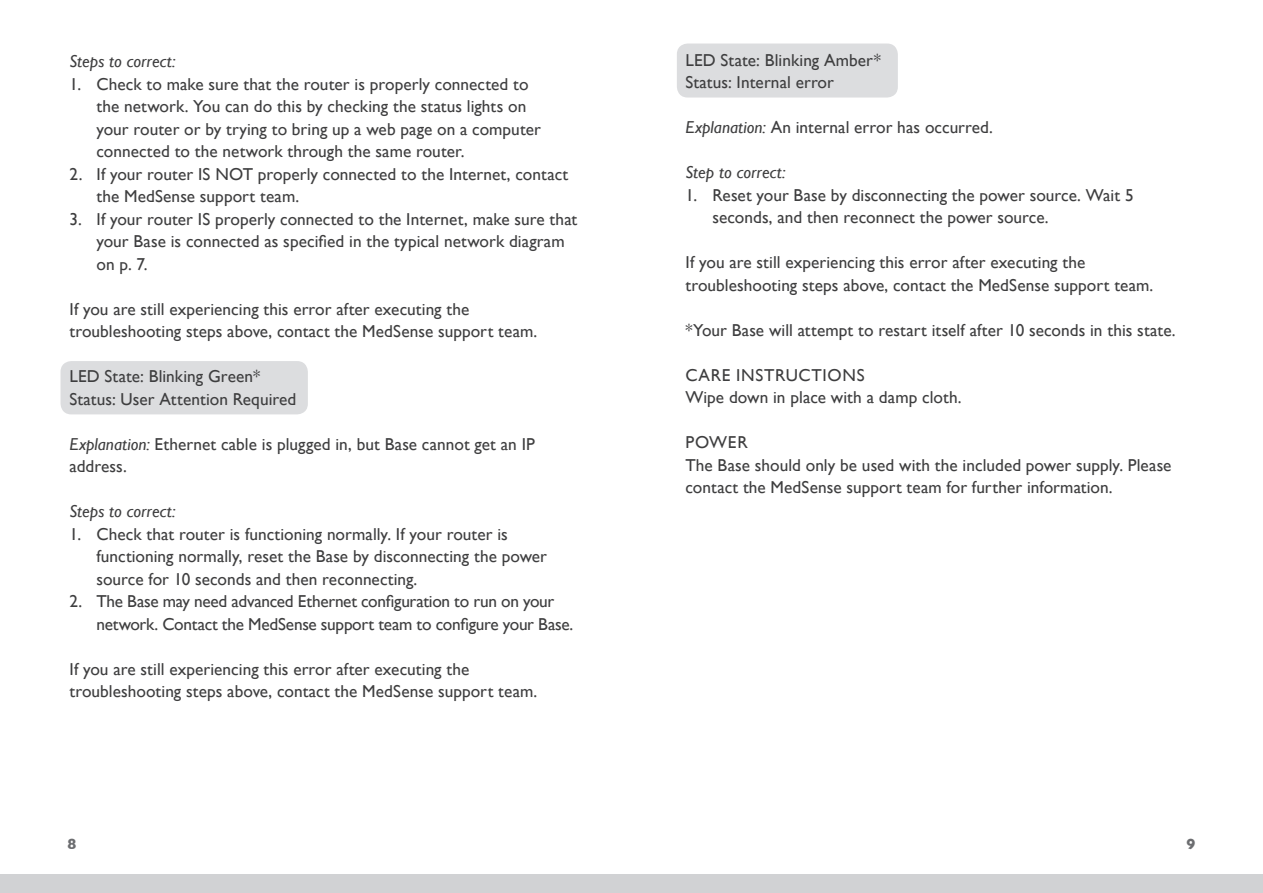
<style>
.page{position:relative;width:1263px;height:893px;background:#fff}
.page>*{position:absolute;margin:0;border:0;box-sizing:border-box;transform-origin:0 0}
.t1{font:17.25px/22.5px "Gill Sans";letter-spacing:.005em;color:#3e3e3f}
.t2{font:17.25px/22.5px "Gill Sans";letter-spacing:-.015em;color:#3e3e3f}
.t3{font:italic 17.25px "Gill Sans";color:#3e3e3f}
.t4{font:17.25px "Gill Sans";letter-spacing:.04em;color:#3e3e3f}
.t5{font:700 15px "Gill Sans";color:#6c6d70}
.s1{font-style:italic}
</style>
<div class="page">
<div style="left:0;top:874px;width:1263px;height:19px;background:#d1d2d4"></div>
<div style="left:677px;top:44px;width:221px;height:54px;background:#dcdddf;border-radius:11px"></div>
<div style="left:61px;top:361px;width:247px;height:53px;background:#dcdddf;border-radius:11px"></div>
<p class="t3" style="left:69px;top:51px;width:108px">Steps to correct:</p>
<p class="t1" style="left:96px;top:72px;width:446px;text-indent:-27px">1. Check to make sure that the router is properly connected to the network. You can do this by checking the status lights on your router or by trying to bring up a web page on a computer connected to the network through the same router.</p>
<p class="t1" style="left:96px;top:162px;width:473px;text-indent:-27px">2. If your router IS NOT properly connected to the Internet, contact the MedSense support team.</p>
<p class="t1" style="left:96px;top:207px;width:482px;text-indent:-27px">3. If your router IS properly connected to the Internet, make sure that your Base is connected as specified in the typical network diagram on p. 7.</p>
<p class="t1" style="left:69px;top:297px;width:469px">If you are still experiencing this error after executing the troubleshooting steps above, contact the MedSense support team.</p>
<p class="t1" style="left:69px;top:365px;width:192px">LED State: Blinking Green*</p>
<p class="t1" style="left:69px;top:387px;width:228px">Status: User Attention Required</p>
<p class="t1" style="left:69px;top:432px;width:467px"><span class="s1">Explanation:</span> Ethernet cable is plugged in, but Base cannot get an IP address.</p>
<p class="t3" style="left:69px;top:501px;width:108px">Steps to correct:</p>
<p class="t1" style="left:96px;top:522px;width:452px;text-indent:-27px">1. Check that router is functioning normally. If your router is functioning normally, reset the Base by disconnecting the power source for 10 seconds and then reconnecting.</p>
<p class="t2" style="left:96px;top:590px;width:478px;text-indent:-27px">2. The Base may need advanced Ethernet configuration to run on your network. Contact the MedSense support team to configure your Base.</p>
<p class="t1" style="left:69px;top:657px;width:469px">If you are still experiencing this error after executing the troubleshooting steps above, contact the MedSense support team.</p>
<p class="t1" style="left:685px;top:49px;width:197px">LED State: Blinking Amber*</p>
<p class="t1" style="left:685px;top:71px;width:150px">Status: Internal error</p>
<p class="t1" style="left:685px;top:116px;width:309px"><span class="s1">Explanation:</span> An internal error has occurred.</p>
<p class="t3" style="left:685px;top:163px;width:101px">Step to correct:</p>
<p class="t1" style="left:712px;top:184px;width:423px;text-indent:-27px">1. Reset your Base by disconnecting the power source. Wait 5 seconds, and then reconnect the power source.</p>
<p class="t1" style="left:685px;top:251px;width:469px">If you are still experiencing this error after executing the troubleshooting steps above, contact the MedSense support team.</p>
<p class="t1" style="left:685px;top:319px;width:492px">*Your Base will attempt to restart itself after 10 seconds in this state.</p>
<p class="t4" style="left:685px;top:365px;width:181px">CARE INSTRUCTIONS</p>
<p class="t1" style="left:685px;top:386px;width:278px">Wipe down in place with a damp cloth.</p>
<p class="t1" style="left:685px;top:431px;width:64px">POWER</p>
<p class="t1" style="left:685px;top:454px;width:487px">The Base should only be used with the included power supply. Please contact the MedSense support team for further information.</p>
<p class="t5" style="left:68px;top:836px;width:10px">8</p>
<p class="t5" style="left:1186px;top:836px;width:10px">9</p>
</div>
